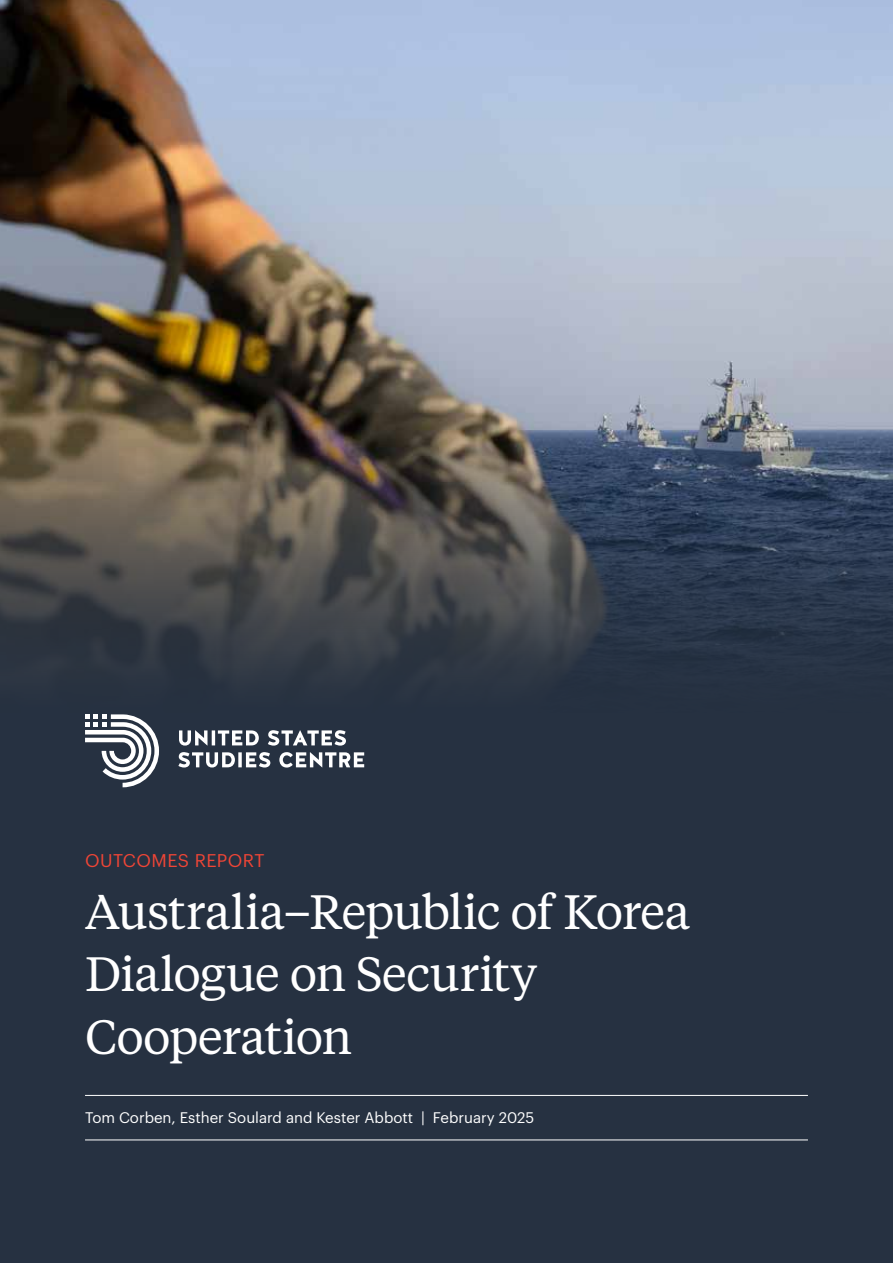
<style>
.page{position:relative;width:893px;height:1263px;background:#fff}
.page>*{position:absolute;margin:0;border:0;box-sizing:border-box;transform-origin:0 0}
.t1{font:48px/62.4px "Tiempos Text";letter-spacing:-.025em;color:#fff}
.t2{font:18px "Graphik";letter-spacing:.02em;color:#ef4536}
.t3{font:15px "Graphik";color:#fff}
</style>
<div class="page">
<div style="left:0;top:838px;width:893px;height:425px;background:#263141"></div>
<img style="left:0;top:0;width:893px;height:438px">
<svg style="left:0;top:438px;width:893px;height:400px;background:#3a404a"></svg>
<hr style="left:85px;top:1095px;width:723px;height:1px;background:#fff">
<hr style="left:85px;top:1139px;width:723px;height:1px;background:#fff">
<svg style="left:85px;top:714px;width:74px;height:73px"></svg>
<svg style="left:178px;top:752px;width:186px;height:15px"></svg>
<svg style="left:179px;top:730px;width:167px;height:16px"></svg>
<p class="t2" style="left:85px;top:846px;width:181px">OUTCOMES REPORT</p>
<p class="t1" style="left:85px;top:879px;width:606px">Australia–Republic of Korea<br>Dialogue on Security<br>Cooperation</p>
<p class="t3" style="left:85px;top:1106px;width:451px">Tom Corben, Esther Soulard and Kester Abbott | February 2025</p>
</div>
